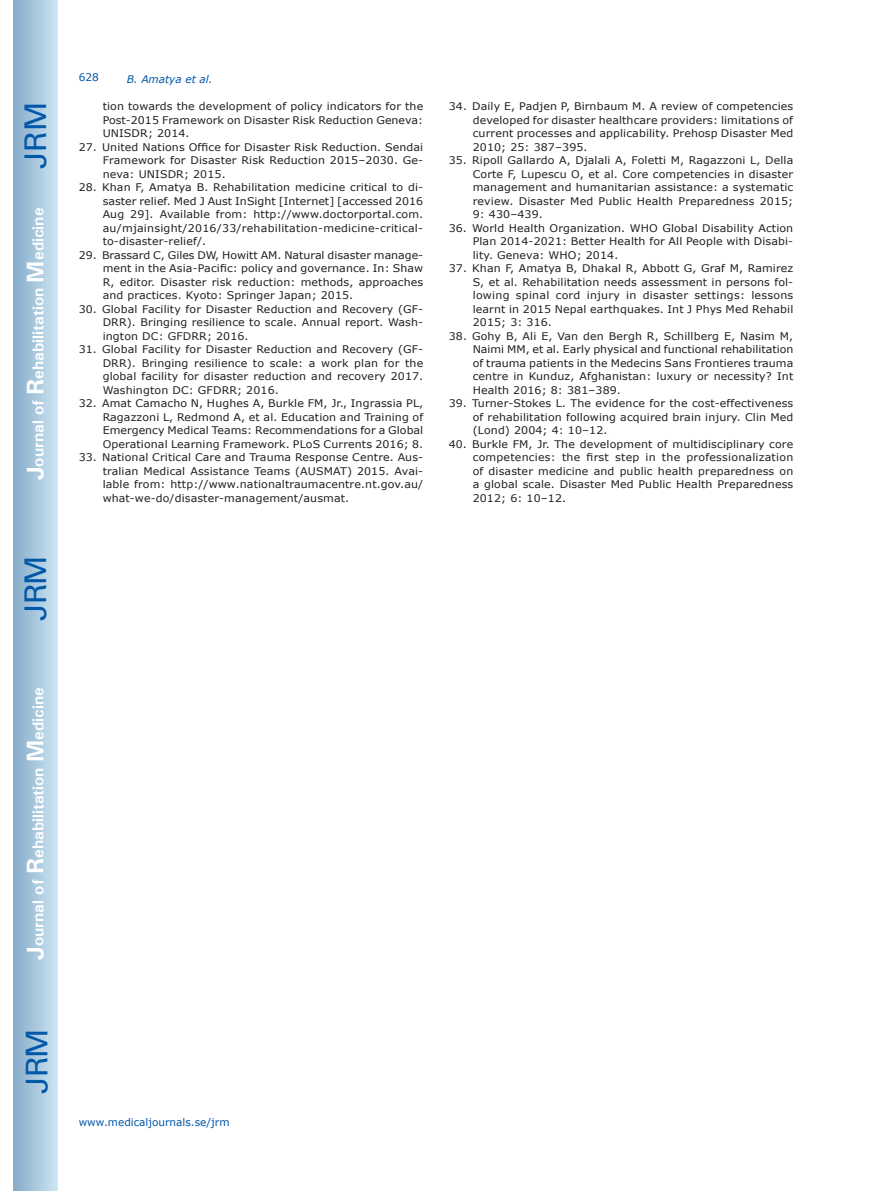
<style>
.page{position:relative;width:872px;height:1191px;background:#fff}
.page>*{position:absolute;margin:0;border:0;box-sizing:border-box;transform-origin:0 0}
.t1{font:30px "Univers";letter-spacing:-.03em;color:#0157a8}
.t2{font:700 15.75px "Univers";color:#fff}
.t3{font:10.5px/13.5px "Verdana";letter-spacing:.01em;color:#231f20;text-align:justify;scale:1.05 1}
.t4{font:10.5px "Verdana";color:#0157a8}
.t5{font:italic 10.5px "Verdana";color:#0157a8}
.s1{font-size:24px}
</style>
<div class="page">
<div style="left:14px;top:0;width:43px;height:1191px;background:linear-gradient(to right,#88acca,#cbe5f2)"></div>
<h1 class="t1" style="left:18px;top:169px;width:68px;rotate:-90deg">JRM</h1>
<h2 class="t2" style="left:28px;top:480px;width:274px;rotate:-90deg"><span class="s1">J</span>ournal of <span class="s1">R</span>ehabilitation <span class="s1">M</span>edicine</h2>
<h1 class="t1" style="left:18px;top:620px;width:67px;rotate:-90deg">JRM</h1>
<h2 class="t2" style="left:28px;top:959px;width:274px;rotate:-90deg"><span class="s1">J</span>ournal of <span class="s1">R</span>ehabilitation <span class="s1">M</span>edicine</h2>
<h1 class="t1" style="left:19px;top:1093px;width:67px;rotate:-90deg">JRM</h1>
<p class="t4" style="left:79px;top:70px;width:22px">628</p>
<p class="t5" style="left:127px;top:72px;width:87px">B. Amatya et al.</p>
<p class="t3" style="left:103px;top:99px;width:307px">tion towards the development of policy indicators for the Post-2015 Framework on Disaster Risk Reduction Geneva:<br>UNISDR; 2014.</p>
<p class="t3" style="left:103px;top:140px;width:307px;text-indent:-24px">27. United Nations Office for Disaster Risk Reduction. Sendai Framework for Disaster Risk Reduction 2015–2030. Ge&shy;neva: UNISDR; 2015.</p>
<p class="t3" style="left:103px;top:180px;width:307px;text-indent:-24px">28. Khan F, Amatya B. Rehabilitation medicine critical to di&shy;saster relief. Med J Aust InSight [Internet] [accessed 2016<br>Aug 29]. Available from: http://www.doctorportal.com. au/mjainsight/2016/33/rehabilitation-medicine-critical&shy;to-disaster-relief/.</p>
<p class="t3" style="left:103px;top:248px;width:307px;text-indent:-24px">29. Brassard C, Giles DW, Howitt AM. Natural disaster manage&shy;ment in the Asia-Pacific: policy and governance. In: Shaw R, editor. Disaster risk reduction: methods, approaches and practices. Kyoto: Springer Japan; 2015.</p>
<p class="t3" style="left:103px;top:302px;width:307px;text-indent:-24px">30. Global Facility for Disaster Reduction and Recovery (GF-DRR). Bringing resilience to scale. Annual report. Wash&shy;ington DC: GFDRR; 2016.</p>
<p class="t3" style="left:103px;top:342px;width:307px;text-indent:-24px">31. Global Facility for Disaster Reduction and Recovery (GF-DRR). Bringing resilience to scale: a work plan for the global facility for disaster reduction and recovery 2017.<br>Washington DC: GFDRR; 2016.</p>
<p class="t3" style="left:103px;top:396px;width:307px;text-indent:-24px">32. Amat Camacho N, Hughes A, Burkle FM, Jr., Ingrassia PL, Ragazzoni L, Redmond A, et al. Education and Training of Emergency Medical Teams: Recommendations for a Global Operational Learning Framework. PLoS Currents 2016; 8.</p>
<p class="t3" style="left:103px;top:450px;width:307px;text-indent:-24px">33. National Critical Care and Trauma Response Centre. Aus&shy;tralian Medical Assistance Teams (AUSMAT) 2015. Avai&shy;lable from: http://www.nationaltraumacentre.nt.gov.au/ what-we-do/disaster-management/ausmat.</p>
<p class="t3" style="left:473px;top:99px;width:307px;text-indent:-24px">34. Daily E, Padjen P, Birnbaum M. A review of competencies developed for disaster healthcare providers: limitations of current processes and applicability. Prehosp Disaster Med 2010; 25: 387–395.</p>
<p class="t3" style="left:473px;top:153px;width:307px;text-indent:-24px">35. Ripoll Gallardo A, Djalali A, Foletti M, Ragazzoni L, Della Corte F, Lupescu O, et al. Core competencies in disaster management and humanitarian assistance: a systematic review. Disaster Med Public Health Preparedness 2015; 9: 430–439.</p>
<p class="t3" style="left:473px;top:221px;width:307px;text-indent:-24px">36. World Health Organization. WHO Global Disability Action Plan 2014-2021: Better Health for All People with Disabi&shy;lity. Geneva: WHO; 2014.</p>
<p class="t3" style="left:473px;top:261px;width:307px;text-indent:-24px">37. Khan F, Amatya B, Dhakal R, Abbott G, Graf M, Ramirez S, et al. Rehabilitation needs assessment in persons fol&shy;lowing spinal cord injury in disaster settings: lessons learnt in 2015 Nepal earthquakes. Int J Phys Med Rehabil 2015; 3: 316.</p>
<p class="t3" style="left:473px;top:329px;width:307px;text-indent:-24px">38. Gohy B, Ali E, Van den Bergh R, Schillberg E, Nasim M, Naimi MM, et al. Early physical and functional rehabilitation of trauma patients in the Medecins Sans Frontieres trauma centre in Kunduz, Afghanistan: luxury or necessity? Int Health 2016; 8: 381–389.</p>
<p class="t3" style="left:473px;top:396px;width:307px;text-indent:-24px">39. Turner-Stokes L. The evidence for the cost-effectiveness of rehabilitation following acquired brain injury. Clin Med (Lond) 2004; 4: 10–12.</p>
<p class="t3" style="left:473px;top:437px;width:307px;text-indent:-24px">40. Burkle FM, Jr. The development of multidisciplinary core competencies: the first step in the professionalization of disaster medicine and public health preparedness on a global scale. Disaster Med Public Health Preparedness 2012; 6: 10–12.</p>
<p class="t4" style="left:79px;top:1114px;width:152px">www.medicaljournals.se/jrm</p>
</div>
